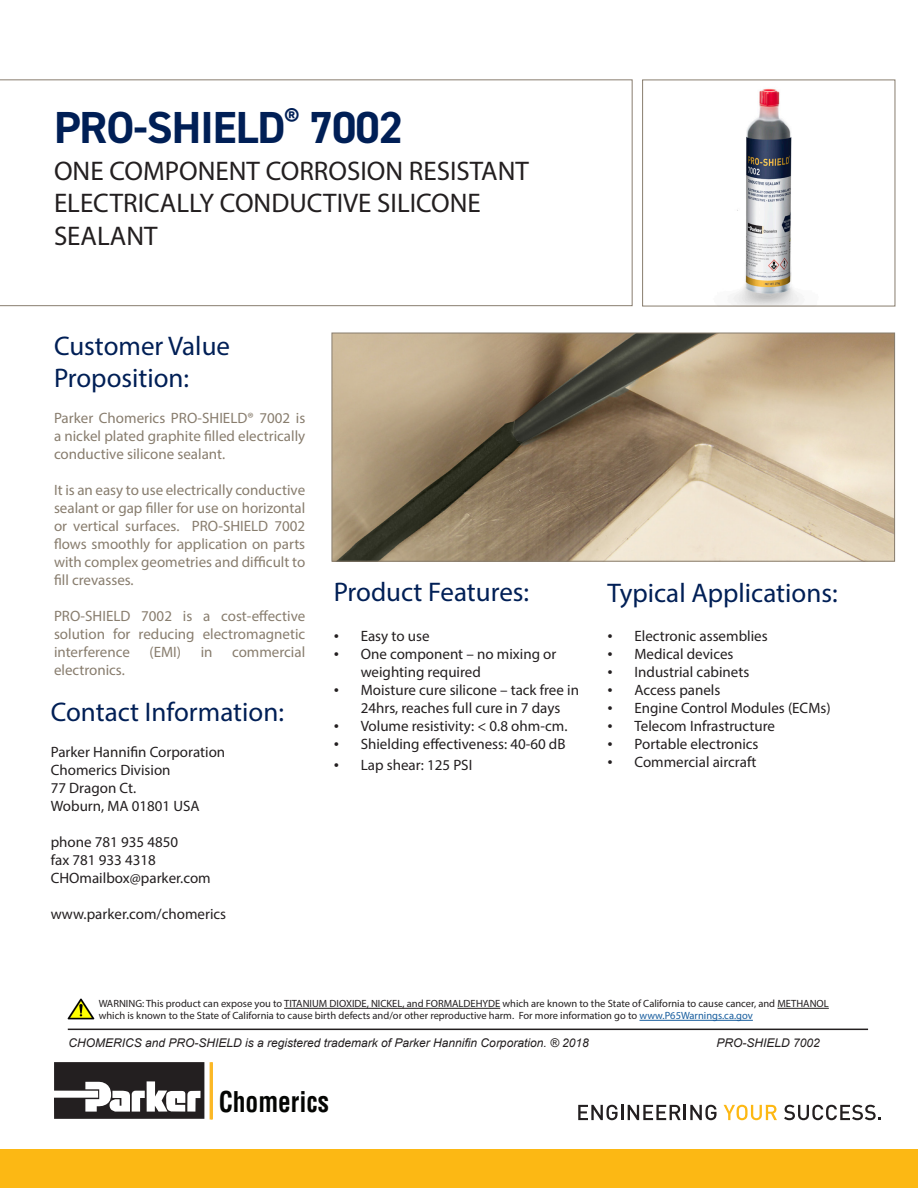
<style>
.page{position:relative;width:918px;height:1188px;background:#fff}
.page>*{position:absolute;margin:0;border:0;box-sizing:border-box;transform-origin:0 0}
.t1{font:700 45px "DIN2014";letter-spacing:-.02em;color:#001f56}
.t2{font:700 condensed 27.9px "Helvetica";color:#040503;scale:.91 1}
.t3{font:27px "Myriad Pro";color:#001f56}
.t4{font:27px/32.4px "Myriad Pro";color:#231f20}
.t5{font:15px/18px "Myriad Pro";color:#231f20}
.t6{font:15px/18px "Myriad Pro";color:#887d6e;text-align:justify}
.TM{font:italic 12px "Arial";color:#231f20}
.t7{font:10.5px/12px "Myriad Pro";color:#231f20}
.s1{font-family:"Times New Roman"}
.s2{color:#175d9e}
</style>
<div class="page">
<div style="left:0;top:1150px;width:918px;height:38px;background:#fcb814"></div>
<svg style="left:578px;top:1105px;width:139px;height:15px"></svg>
<svg style="left:724px;top:1105px;width:53px;height:15px"></svg>
<svg style="left:784px;top:1105px;width:97px;height:15px"></svg>
<svg style="left:0;top:79px;width:633px;height:227px"></svg>
<img style="left:732px;top:88px;width:67px;height:216px">
<img style="left:334px;top:335px;width:559px;height:225px">
<div style="left:332px;top:333px;width:563px;height:229px;border:1px solid #887d6e"></div>
<svg style="left:54px;top:1062px;width:150px;height:57px"></svg>
<hr style="left:210px;top:1062px;width:3px;height:57px;background:#fbb826">
<hr style="left:68px;top:1029px;width:800px;height:1px;background:#231f20">
<hr style="left:284px;top:1008px;width:216px;height:1px;background:#231f20">
<hr style="left:777px;top:1008px;width:52px;height:1px;background:#231f20">
<hr style="left:639px;top:1020px;width:114px;height:1px;background:#175d9e">
<img style="left:68px;top:998px;width:26px;height:21px">
<p class="t1" style="left:54px;top:97px;width:351px">PRO-SHIELD<sup>®</sup> 7002</p>
<p class="t4" style="left:54px;top:154px;width:476px">ONE COMPONENT CORROSION RESISTANT<br>ELECTRICALLY CONDUCTIVE SILICONE<br>SEALANT</p>
<p class="t3" style="left:54px;top:329px;width:178px">Customer Value</p>
<p class="t3" style="left:54px;top:361px;width:137px">Proposition:</p>
<p class="t6" style="left:54px;top:409px;width:253px">Parker Chomerics PRO-SHIELD® 7002 is a nickel plated graphite filled electrically conductive silicone sealant.</p>
<p class="t6" style="left:54px;top:481px;width:253px">It is an easy to use electrically conductive sealant or gap filler for use on horizontal or vertical surfaces. PRO-SHIELD 7002 flows smoothly for application on parts with complex geometries and difficult to fill crevasses.</p>
<p class="t6" style="left:54px;top:607px;width:253px">PRO-SHIELD 7002 is a cost-effective solution for reducing electromagnetic interference</p>
<p class="t6" style="left:150px;top:643px;width:33px">(EMI)</p>
<p class="t6" style="left:201px;top:643px;width:13px">in</p>
<p class="t6" style="left:232px;top:643px;width:75px">commercial</p>
<p class="t6" style="left:54px;top:661px;width:72px">electronics.</p>
<p class="t3" style="left:51px;top:695px;width:235px">Contact Information:</p>
<p class="t5" style="left:51px;top:742px;width:176px">Parker Hannifin Corporation</p>
<p class="t5" style="left:51px;top:760px;width:121px">Chomerics Division</p>
<p class="t5" style="left:51px;top:778px;width:87px">77 Dragon Ct.</p>
<p class="t5" style="left:51px;top:796px;width:151px">Woburn, MA 01801 USA</p>
<p class="t5" style="left:51px;top:832px;width:129px">phone 781 935 4850</p>
<p class="t5" style="left:51px;top:850px;width:107px">fax 781 933 4318</p>
<p class="t5" style="left:51px;top:868px;width:162px">CHOmailbox@parker.com</p>
<p class="t5" style="left:51px;top:904px;width:177px">www.parker.com/chomerics</p>
<p class="t3" style="left:334px;top:575px;width:197px">Product Features:</p>
<p class="t5" style="left:334px;top:626px;width:97px"><span class="s1">•</span> Easy to use</p>
<p class="t5" style="left:361px;top:644px;width:197px;text-indent:-27px"><span class="s1">•</span> One component – no mixing or weighting required</p>
<p class="t5" style="left:334px;top:680px;width:247px;text-align:center"><span class="s1">•</span> Moisture cure silicone – tack free in<br>24hrs, reaches full cure in 7 days</p>
<p class="t5" style="left:334px;top:716px;width:235px"><span class="s1">•</span> Volume resistivity: &lt; 0.8 ohm-cm.</p>
<p class="t5" style="left:334px;top:734px;width:233px"><span class="s1">•</span> Shielding effectiveness: 40-60 dB</p>
<p class="t5" style="left:334px;top:756px;width:140px"><span class="s1">•</span> Lap shear: 125 PSI</p>
<p class="t3" style="left:608px;top:576px;width:232px">Typical Applications:</p>
<p class="t5" style="left:608px;top:627px;width:162px"><span class="s1">•</span> Electronic assemblies</p>
<p class="t5" style="left:608px;top:645px;width:128px"><span class="s1">•</span> Medical devices</p>
<p class="t5" style="left:608px;top:663px;width:143px"><span class="s1">•</span> Industrial cabinets</p>
<p class="t5" style="left:608px;top:681px;width:114px"><span class="s1">•</span> Access panels</p>
<p class="t5" style="left:608px;top:699px;width:225px"><span class="s1">•</span> Engine Control Modules (ECMs)</p>
<p class="t5" style="left:608px;top:717px;width:169px"><span class="s1">•</span> Telecom Infrastructure</p>
<p class="t5" style="left:608px;top:735px;width:153px"><span class="s1">•</span> Portable electronics</p>
<p class="t5" style="left:608px;top:753px;width:151px"><span class="s1">•</span> Commercial aircraft</p>
<p class="t7" style="left:99px;top:998px;width:732px">WARNING: This product can expose you to TITANIUM DIOXIDE, NICKEL, and FORMALDEHYDE which are known to the State of California to cause cancer, and METHANOL which is known to the State of California to cause birth defects and/or other reproductive harm. For more information go to <span class="s2">www.P65Warnings.ca.gov</span></p>
<p class="TM" style="left:69px;top:1035px;width:522px">CHOMERICS and PRO-SHIELD is a registered trademark of Parker Hannifin Corporation. ® 2018</p>
<p class="TM" style="left:717px;top:1035px;width:105px">PRO-SHIELD 7002</p>
<p class="t2" style="left:219px;top:1085px;width:123px">Chomerics</p>
</div>
